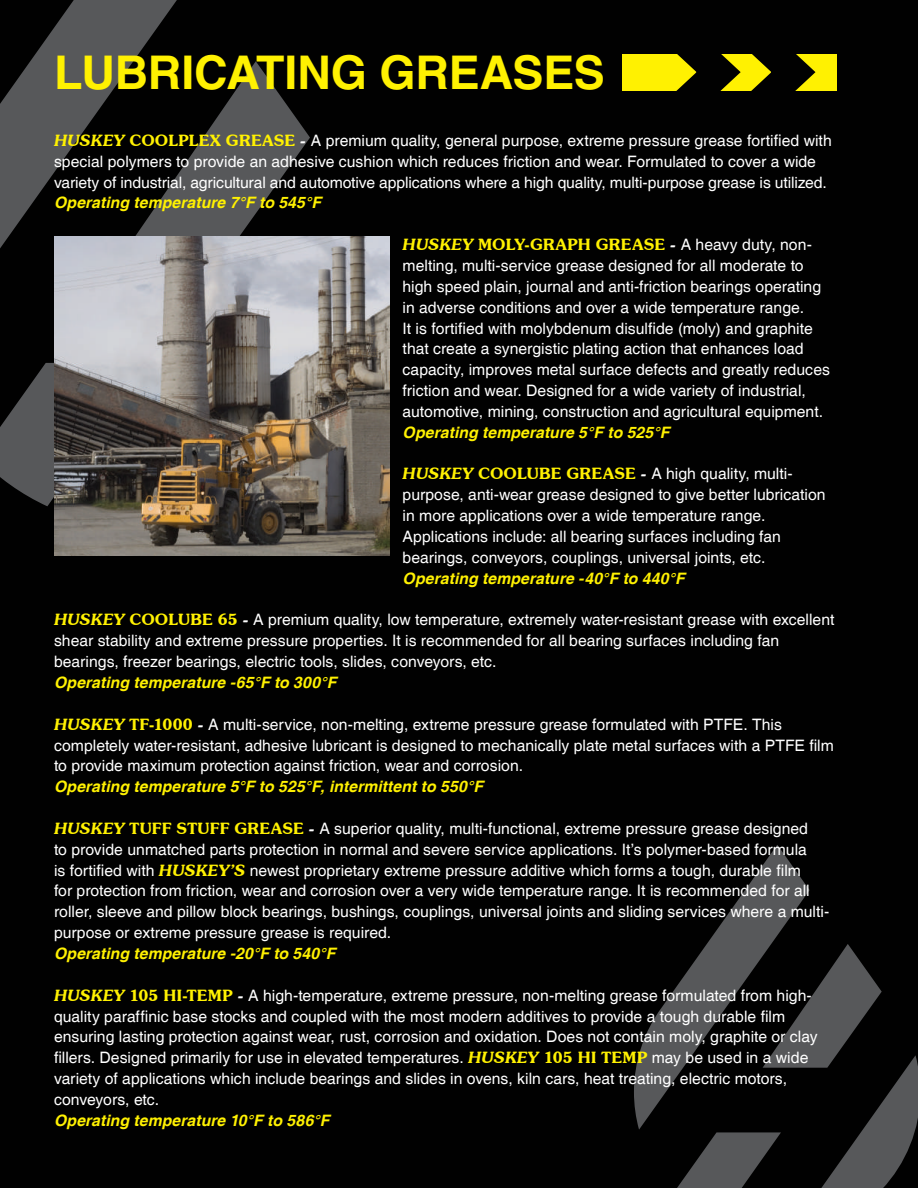
<style>
.page{position:relative;width:918px;height:1188px;background:#010101}
.page>*{position:absolute;margin:0;border:0;box-sizing:border-box;transform-origin:0 0}
.t1{font:700 46.5px "Helvetica";letter-spacing:-.005em;color:#fff101}
.t2{font:15.75px/20.9px "Helvetica";color:#fff}
.t3{font:italic 700 15.75px "Helvetica";letter-spacing:.005em;color:#fff101}
.t4{font:600 15.75px "Souvenir IT Cby BT";letter-spacing:.005em;color:#fff101}
.s1{font-family:"Souvenir IT Cby BT";font-weight:600;font-style:italic;color:#fff101}
.s2{font-family:"Souvenir IT Cby BT";font-weight:600;color:#fff101}
.s3{font-family:"Souvenir IT Cby BT";font-weight:600;font-style:italic}
.s4{font-style:italic}
.s5{font-style:italic;color:#fff}
.s6{font-family:"Helvetica";font-weight:400;color:#fff}
</style>
<div class="page">
<svg style="left:0;top:0;width:372px;height:507px"></svg>
<svg style="left:634px;top:845px;width:284px;height:343px"></svg>
<img style="left:54px;top:237px;width:335px;height:318px">
<div style="left:622px;top:54px;width:215px;height:36px;background:#fff101"></div>
<svg style="left:640px;top:54px;width:197px;height:37px"></svg>
<h1 class="t1" style="left:54px;top:44px;width:552px">LUBRICATING GREASES</h1>
<p class="t2" style="left:54px;top:131px;width:779px"><span class="s1">HUSKEY</span> <span class="s2">COOLPLEX GREASE</span> <span class="s3">-</span> A premium quality, general purpose, extreme pressure grease fortified with special polymers to provide an adhesive cushion which reduces friction and wear. Formulated to cover a wide variety of industrial, agricultural and automotive applications where a high quality, multi-purpose grease is utilized.</p>
<p class="t3" style="left:54px;top:193px;width:269px">Operating temperature 7°F to 545°F</p>
<p class="t4" style="left:403px;top:235px;width:411px"><span class="s4">HUSKEY</span> MOLY-GRAPH GREASE <span class="s5">-</span> <span class="s6">A heavy duty, non-</span></p>
<p class="t2" style="left:403px;top:256px;width:429px">melting, multi-service grease designed for all moderate to high speed plain, journal and anti-friction bearings operating in adverse conditions and over a wide temperature range.<br>It is fortified with molybdenum disulfide (moly) and graphite that create a synergistic plating action that enhances load capacity, improves metal surface defects and greatly reduces friction and wear. Designed for a wide variety of industrial, automotive, mining, construction and agricultural equipment.</p>
<p class="t3" style="left:403px;top:423px;width:268px">Operating temperature 5°F to 525°F</p>
<p class="t2" style="left:403px;top:464px;width:425px"><span class="s1">HUSKEY</span> <span class="s2">COOLUBE GREASE</span> <span class="s3">-</span> A high quality, multi&shy;purpose, anti-wear grease designed to give better lubrication in more applications over a wide temperature range.<br>Applications include: all bearing surfaces including fan bearings, conveyors, couplings, universal joints, etc.</p>
<p class="t3" style="left:403px;top:569px;width:284px">Operating temperature -40°F to 440°F</p>
<p class="t2" style="left:54px;top:610px;width:782px"><span class="s1">HUSKEY</span> <span class="s2">COOLUBE 65</span> <span class="s3">-</span> A premium quality, low temperature, extremely water-resistant grease with excellent shear stability and extreme pressure properties. It is recommended for all bearing surfaces including fan bearings, freezer bearings, electric tools, slides, conveyors, etc.</p>
<p class="t3" style="left:54px;top:673px;width:284px">Operating temperature -65°F to 300°F</p>
<p class="t2" style="left:54px;top:714px;width:781px"><span class="s1">HUSKEY</span> <span class="s2">TF-1000</span> <span class="s3">-</span> A multi-service, non-melting, extreme pressure grease formulated with PTFE. This completely water-resistant, adhesive lubricant is designed to mechanically plate metal surfaces with a PTFE film to provide maximum protection against friction, wear and corrosion.</p>
<p class="t3" style="left:54px;top:777px;width:431px">Operating temperature 5°F to 525°F, intermittent to 550°F</p>
<p class="t2" style="left:54px;top:819px;width:777px"><span class="s1">HUSKEY</span> <span class="s2">TUFF STUFF GREASE</span> <span class="s3">-</span> A superior quality, multi-functional, extreme pressure grease designed<br>to provide unmatched parts protection in normal and severe service applications. It’s polymer-based formula<br>is fortified with <span class="s1">HUSKEY’S</span> newest proprietary extreme pressure additive which forms a tough, durable film<br>for protection from friction, wear and corrosion over a very wide temperature range. It is recommended for all roller, sleeve and pillow block bearings, bushings, couplings, universal joints and sliding services where a multi&shy;purpose or extreme pressure grease is required.</p>
<p class="t3" style="left:54px;top:944px;width:283px">Operating temperature -20°F to 540°F</p>
<p class="t2" style="left:54px;top:985px;width:765px"><span class="s1">HUSKEY</span> <span class="s2">105 HI-TEMP</span> <span class="s3">-</span> A high-temperature, extreme pressure, non-melting grease formulated from high&shy;quality paraffinic base stocks and coupled with the most modern additives to provide a tough durable film ensuring lasting protection against wear, rust, corrosion and oxidation. Does not contain moly, graphite or clay fillers. Designed primarily for use in elevated temperatures. <span class="s1">HUSKEY</span> <span class="s2">105 HI TEMP</span> may be used in a wide variety of applications which include bearings and slides in ovens, kiln cars, heat treating, electric motors, conveyors, etc.</p>
<p class="t3" style="left:54px;top:1111px;width:277px">Operating temperature 10°F to 586°F</p>
</div>
